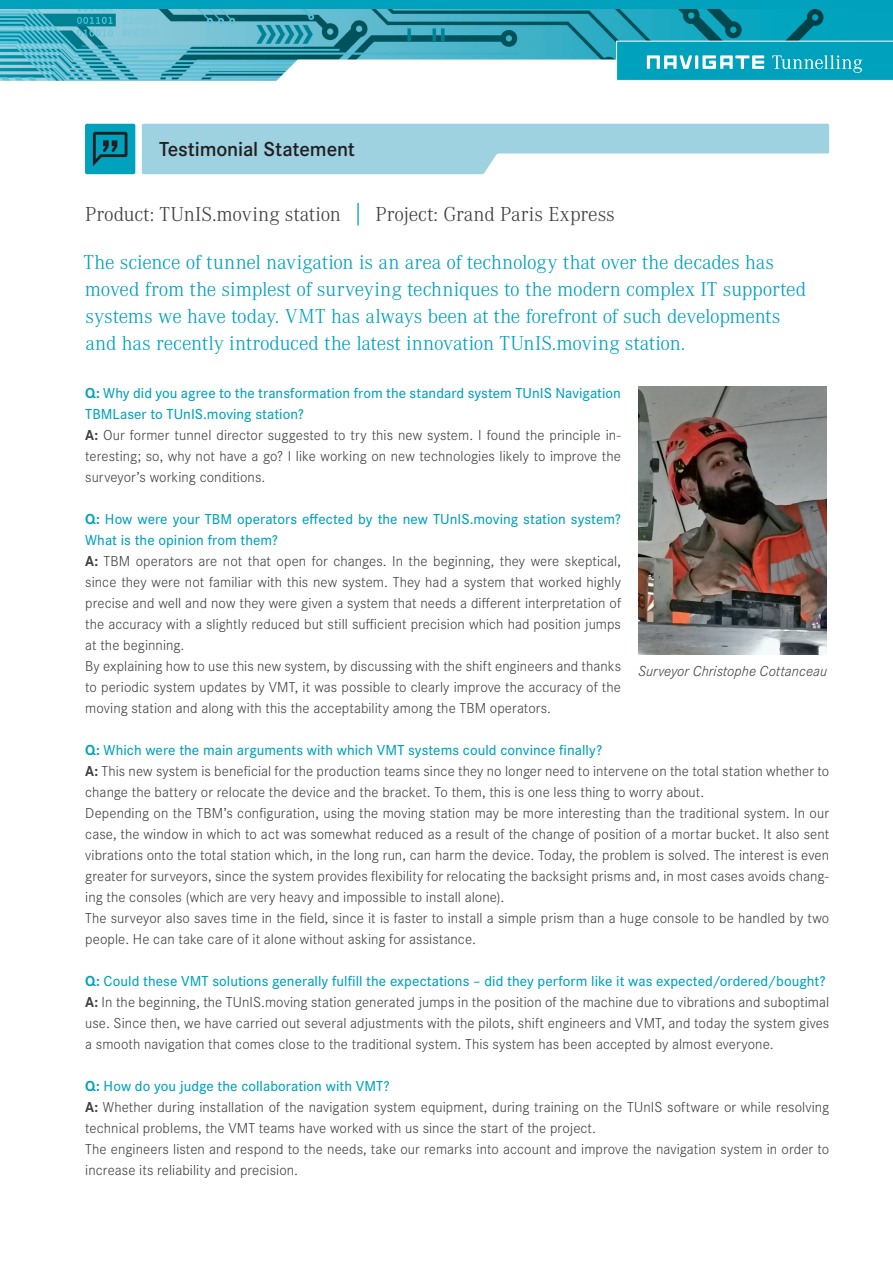
<style>
.page{position:relative;width:893px;height:1263px;background:#fff}
.page>*{position:absolute;margin:0;border:0;box-sizing:border-box;transform-origin:0 0}
.t1{font:300 21px/27px "Corporate A";letter-spacing:-.01em;color:#00a1bc}
.t2{font:300 21px "Corporate A";color:#3e3e3f}
.t3{font:600 21px "Corporate S";letter-spacing:-.005em;color:#231f20}
.t4{font:300 15px/21px "Corporate S";letter-spacing:.005em;color:#3e3e3f}
.t5{font:italic 300 15px "Corporate S";letter-spacing:.005em;color:#3e3e3f}
.s1{font-weight:400;font-size:27px;color:#00a1bc}
.s2{font-weight:700;color:#00a1bc}
.s3{font-weight:500;color:#00a1bc}
.s4{font-weight:700}
</style>
<div class="page">
<img style="left:0;top:9px;width:893px;height:72px">
<div style="left:0;top:0;width:893px;height:9px;background:#00a1bc"></div>
<svg style="left:616px;top:41px;width:277px;height:40px;background:#25aec5"></svg>
<svg style="left:142px;top:124px;width:687px;height:50px"></svg>
<svg style="left:85px;top:124px;width:50px;height:50px;background:#068aa0"></svg>
<img style="left:638px;top:387px;width:189px;height:267px">
<h1 class="t3" style="left:159px;top:135px;width:197px">Testimonial Statement</h1>
<h1 class="t2" style="left:85px;top:200px;width:531px">Product: TUnIS.moving station <span class="s1">|</span> Project: Grand Paris Express</h1>
<p class="t1" style="left:84px;top:248px;width:724px">The science of tunnel navigation is an area of technology that over the decades has moved from the simplest of surveying techniques to the modern complex IT supported systems we have today. VMT has always been at the forefront of such developments and has recently introduced the latest innovation TUnIS.moving station.</p>
<p class="t4" style="left:85px;top:382px;width:537px"><span class="s2">Q:</span> <span class="s3">Why did you agree to the transformation from the standard system TUnIS Navigation TBMLaser to TUnIS.moving station?<br></span><span class="s4">A:</span> Our former tunnel director suggested to try this new system. I found the principle in&shy;teresting; so, why not have a go? I like working on new technologies likely to improve the surveyor’s working conditions.</p>
<p class="t4" style="left:85px;top:508px;width:537px"><span class="s2">Q:</span> <span class="s3">How were your TBM operators effected by the new TUnIS.moving station system?<br>What is the opinion from them?<br></span><span class="s4">A:</span> TBM operators are not that open for changes. In the beginning, they were skeptical, since they were not familiar with this new system. They had a system that worked highly precise and well and now they were given a system that needs a different interpretation of the accuracy with a slightly reduced but still sufficient precision which had position jumps at the beginning.<br>By explaining how to use this new system, by discussing with the shift engineers and thanks to periodic system updates by VMT, it was possible to clearly improve the accuracy of the moving station and along with this the acceptability among the TBM operators.</p>
<p class="t4" style="left:85px;top:739px;width:746px"><span class="s2">Q:</span> <span class="s3">Which were the main arguments with which VMT systems could convince finally?<br></span><span class="s4">A:</span> This new system is beneficial for the production teams since they no longer need to intervene on the total station whether to change the battery or relocate the device and the bracket. To them, this is one less thing to worry about.<br>Depending on the TBM’s configuration, using the moving station may be more interesting than the traditional system. In our case, the window in which to act was somewhat reduced as a result of the change of position of a mortar bucket. It also sent vibrations onto the total station which, in the long run, can harm the device. Today, the problem is solved. The interest is even greater for surveyors, since the system provides flexibility for relocating the backsight prisms and, in most cases avoids chang&shy;ing the consoles (which are very heavy and impossible to install alone).<br>The surveyor also saves time in the field, since it is faster to install a simple prism than a huge console to be handled by two people. He can take care of it alone without asking for assistance.</p>
<p class="t4" style="left:85px;top:970px;width:746px"><span class="s2">Q:</span> <span class="s3">Could these VMT solutions generally fulfill the expectations – did they perform like it was expected/ordered/bought?<br></span><span class="s4">A:</span> In the beginning, the TUnIS.moving station generated jumps in the position of the machine due to vibrations and suboptimal use. Since then, we have carried out several adjustments with the pilots, shift engineers and VMT, and today the system gives a smooth navigation that comes close to the traditional system. This system has been accepted by almost everyone.</p>
<p class="t4" style="left:85px;top:1075px;width:745px"><span class="s2">Q:</span> <span class="s3">How do you judge the collaboration with VMT?<br></span><span class="s4">A:</span> Whether during installation of the navigation system equipment, during training on the TUnIS software or while resolving technical problems, the VMT teams have worked with us since the start of the project.<br>The engineers listen and respond to the needs, take our remarks into account and improve the navigation system in order to increase its reliability and precision.</p>
<p class="t5" style="left:638px;top:661px;width:190px">Surveyor Christophe Cottanceau</p>
</div>
